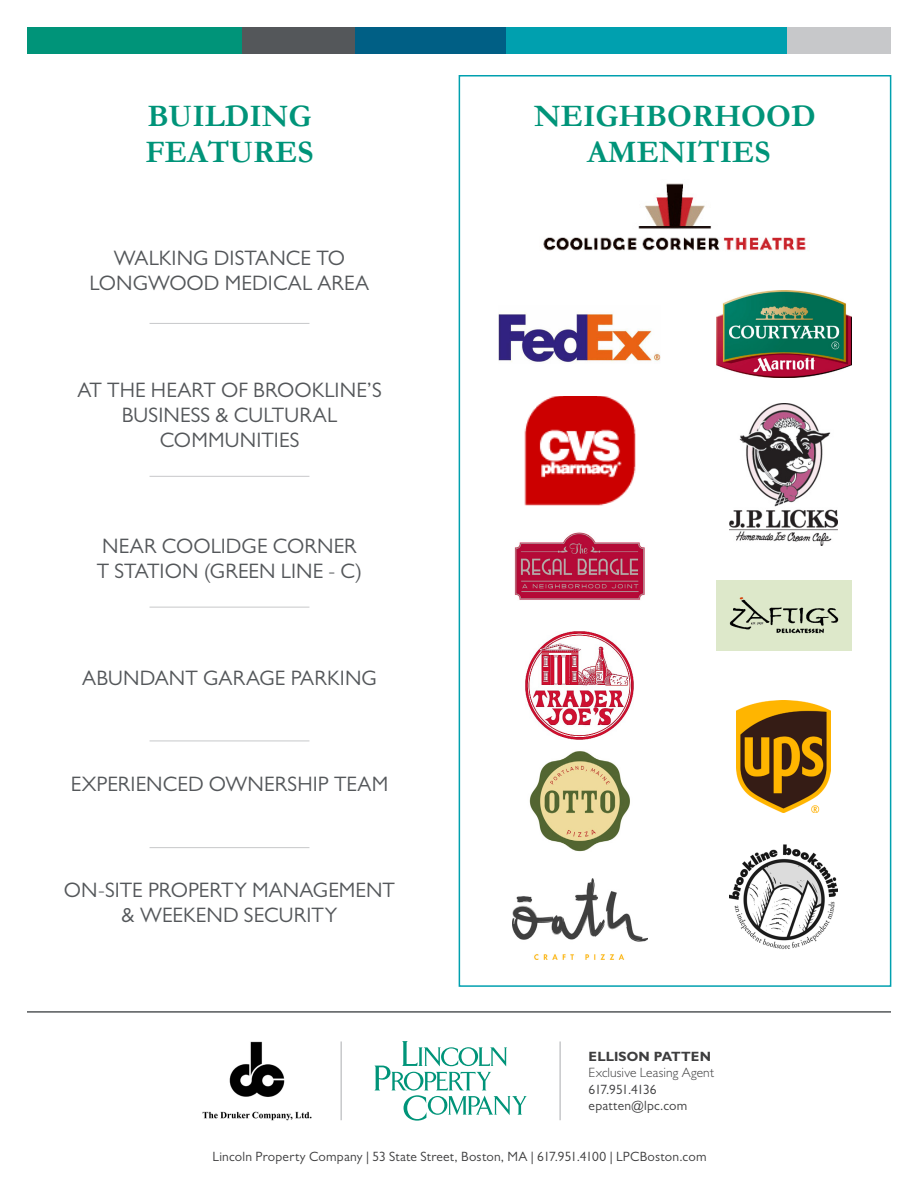
<style>
.page{position:relative;width:918px;height:1188px;background:#fff}
.page>*{position:absolute;margin:0;border:0;box-sizing:border-box;transform-origin:0 0}
.t1{font:700 31.5px/36px "Garamond";color:#009479;text-align:center}
.t2{font:21px/25.2px "Gill Sans MT Std";letter-spacing:.005em;color:#54575a;text-align:center}
.t3{font:13.5px/16.5px "Gill Sans MT Std";letter-spacing:.015em;color:#3e3e3f}
.s1{font-weight:700}
.s2{font-weight:300}
</style>
<div class="page">
<hr style="left:150px;top:323px;width:159px;height:1px;background:#c7c8ca">
<hr style="left:150px;top:476px;width:159px;height:1px;background:#c7c8ca">
<hr style="left:150px;top:607px;width:159px;height:1px;background:#c7c8ca">
<hr style="left:150px;top:741px;width:159px;height:1px;background:#c7c8ca">
<hr style="left:150px;top:847px;width:159px;height:1px;background:#c7c8ca">
<div style="left:459px;top:75px;width:432px;height:912px;border:2px solid #00a0af"></div>
<img style="left:543px;top:183px;width:263px;height:68px">
<img style="left:716px;top:291px;width:135px;height:87px">
<img style="left:499px;top:311px;width:162px;height:51px">
<img style="left:524px;top:397px;width:112px;height:109px">
<img style="left:730px;top:404px;width:108px;height:142px">
<img style="left:514px;top:532px;width:131px;height:68px">
<img style="left:716px;top:580px;width:135px;height:71px">
<img style="left:526px;top:631px;width:108px;height:108px">
<img style="left:736px;top:700px;width:95px;height:112px">
<img style="left:730px;top:844px;width:108px;height:105px">
<img style="left:529px;top:751px;width:101px;height:101px">
<img style="left:513px;top:879px;width:134px;height:80px">
<hr style="left:27px;top:1011px;width:864px;height:2px;background:#54575a">
<hr style="left:559px;top:1041px;width:2px;height:79px;background:#c7c8ca">
<svg style="left:374px;top:1041px;width:153px;height:80px"></svg>
<hr style="left:340px;top:1041px;width:2px;height:79px;background:#c7c8ca">
<img style="left:202px;top:1041px;width:110px;height:80px">
<div style="left:27px;top:27px;width:216px;height:27px;background:#009479"></div>
<div style="left:243px;top:27px;width:112px;height:27px;background:#54575a"></div>
<div style="left:355px;top:27px;width:151px;height:27px;background:#005f85"></div>
<div style="left:506px;top:27px;width:282px;height:27px;background:#00a0af"></div>
<div style="left:788px;top:27px;width:103px;height:27px;background:#c7c8ca"></div>
<p class="t1" style="left:147px;top:98px;width:166px">BUILDING</p>
<p class="t1" style="left:145px;top:134px;width:170px">FEATURES</p>
<p class="t2" style="left:90px;top:245px;width:281px">WALKING DISTANCE TO<br>LONGWOOD MEDICAL AREA</p>
<p class="t2" style="left:77px;top:377px;width:306px">AT THE HEART OF BROOKLINE’S<br>BUSINESS &amp; CULTURAL<br>COMMUNITIES</p>
<p class="t2" style="left:97px;top:533px;width:267px;text-align:left">NEAR COOLIDGE CORNER<br>T STATION (GREEN LINE - C)</p>
<p class="t2" style="left:82px;top:665px;width:296px">ABUNDANT GARAGE PARKING</p>
<p class="t2" style="left:71px;top:771px;width:319px">EXPERIENCED OWNERSHIP TEAM</p>
<p class="t2" style="left:64px;top:877px;width:333px">ON-SITE PROPERTY MANAGEMENT &amp; WEEKEND SECURITY</p>
<p class="t1" style="left:534px;top:98px;width:283px">NEIGHBORHOOD<br>AMENITIES</p>
<p class="t3" style="left:589px;top:1048px;width:127px"><span class="s1">ELLISON PATTEN<br></span><span class="s2">Exclusive Leasing Agent<br></span>617.951.4136 epatten@lpc.com</p>
<p class="t3" style="left:213px;top:1148px;width:495px">Lincoln Property Company | 53 State Street, Boston, MA | 617.951.4100 | LPCBoston.com</p>
</div>
